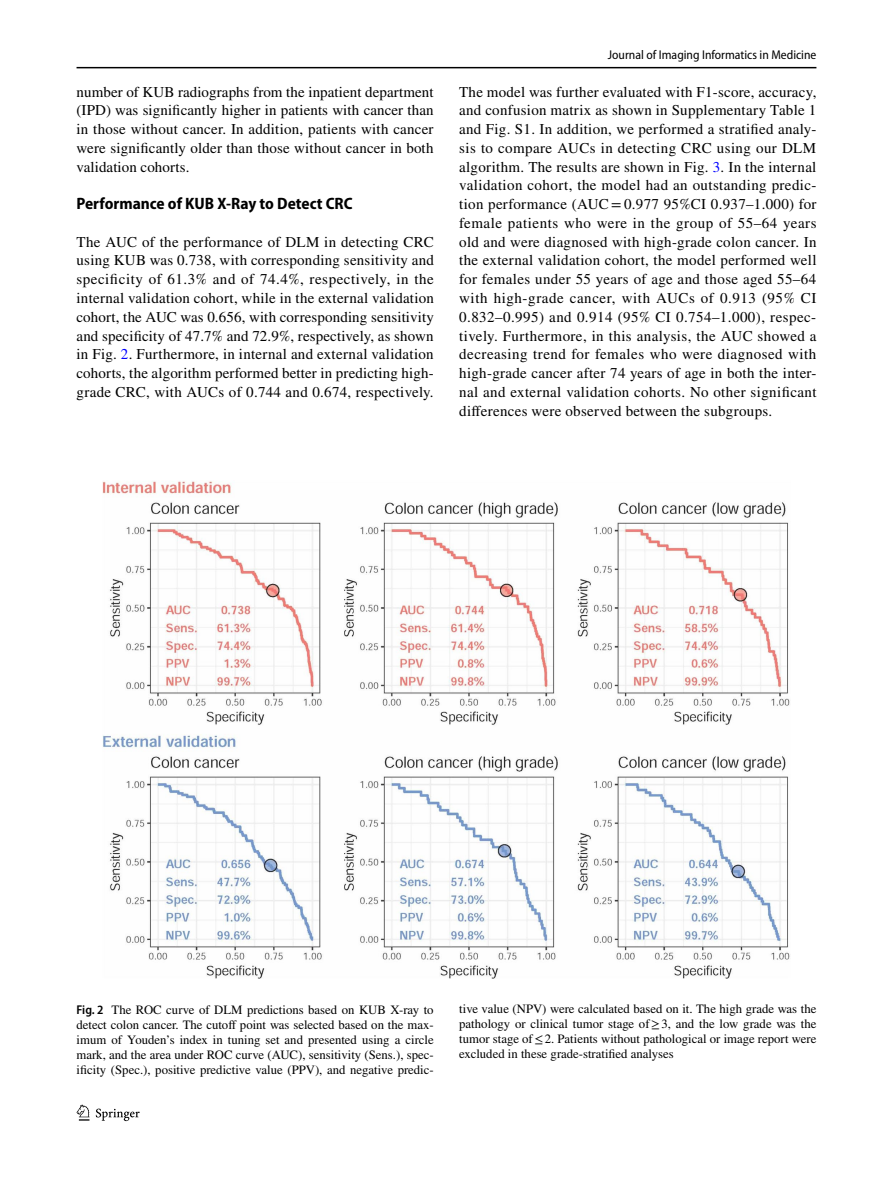
<style>
.page{position:relative;width:893px;height:1187px;background:#fff}
.page>*{position:absolute;margin:0;border:0;box-sizing:border-box;transform-origin:0 0}
.t1{font:700 semi-condensed 16.5px "Myriad Pro";color:#000}
.t2{font:15px/18.8px "STIX";letter-spacing:.02em;color:#000;text-align:justify}
.t3{font:12.75px/15px "STIX";color:#000;text-align:justify}
.t4{font:semi-condensed 12.75px "Myriad Pro";color:#000}
.s1{color:#00f}
.s2{font-family:"Myriad Pro";font-weight:600;font-stretch:semi-condensed}
</style>
<div class="page">
<hr style="left:77px;top:67px;width:739px;height:1px;background:#000">
<svg style="left:77px;top:1104px;width:12px;height:16px"></svg>
<svg style="left:96px;top:1108px;width:44px;height:12px"></svg>
<img style="left:102px;top:480px;width:688px;height:498px">
<p class="t2" style="left:77px;top:83px;width:359px">number of KUB radiographs from the inpatient department (IPD) was significantly higher in patients with cancer than in those without cancer. In addition, patients with cancer were significantly older than those without cancer in both validation cohorts.</p>
<p class="t1" style="left:77px;top:194px;width:277px">Performance of KUB X‑Ray to Detect CRC</p>
<p class="t2" style="left:77px;top:233px;width:359px">The AUC of the performance of DLM in detecting CRC using KUB was 0.738, with corresponding sensitivity and specificity of 61.3% and of 74.4%, respectively, in the internal validation cohort, while in the external validation cohort, the AUC was 0.656, with corresponding sensitivity and specificity of 47.7% and 72.9%, respectively, as shown in Fig. <span class="s1">2</span>. Furthermore, in internal and external validation cohorts, the algorithm performed better in predicting high&shy;grade CRC, with AUCs of 0.744 and 0.674, respectively.</p>
<p class="t4" style="left:608px;top:48px;width:210px">Journal of Imaging Informatics in Medicine</p>
<p class="t2" style="left:459px;top:83px;width:359px">The model was further evaluated with F1-score, accuracy, and confusion matrix as shown in Supplementary Table 1 and Fig. S1. In addition, we performed a stratified analy&shy;sis to compare AUCs in detecting CRC using our DLM algorithm. The results are shown in Fig. <span class="s1">3</span>. In the internal validation cohort, the model had an outstanding predic&shy;tion performance (AUC=0.977 95%CI 0.937–1.000) for female patients who were in the group of 55–64 years old and were diagnosed with high-grade colon cancer. In the external validation cohort, the model performed well for females under 55 years of age and those aged 55–64 with high-grade cancer, with AUCs of 0.913 (95% CI 0.832–0.995) and 0.914 (95% CI 0.754–1.000), respec&shy;tively. Furthermore, in this analysis, the AUC showed a decreasing trend for females who were diagnosed with high-grade cancer after 74 years of age in both the inter&shy;nal and external validation cohorts. No other significant differences were observed between the subgroups.</p>
<p class="t3" style="left:77px;top:1002px;width:359px"><span class="s2">Fig. 2</span> The ROC curve of DLM predictions based on KUB X-ray to detect colon cancer. The cutoff point was selected based on the max&shy;imum of Youden’s index in tuning set and presented using a circle mark, and the area under ROC curve (AUC), sensitivity (Sens.), spec&shy;ificity (Spec.), positive predictive value (PPV), and negative predic-</p>
<p class="t3" style="left:459px;top:1002px;width:359px">tive value (NPV) were calculated based on it. The high grade was the pathology or clinical tumor stage of≥3, and the low grade was the tumor stage of≤2. Patients without pathological or image report were excluded in these grade-stratified analyses</p>
</div>
